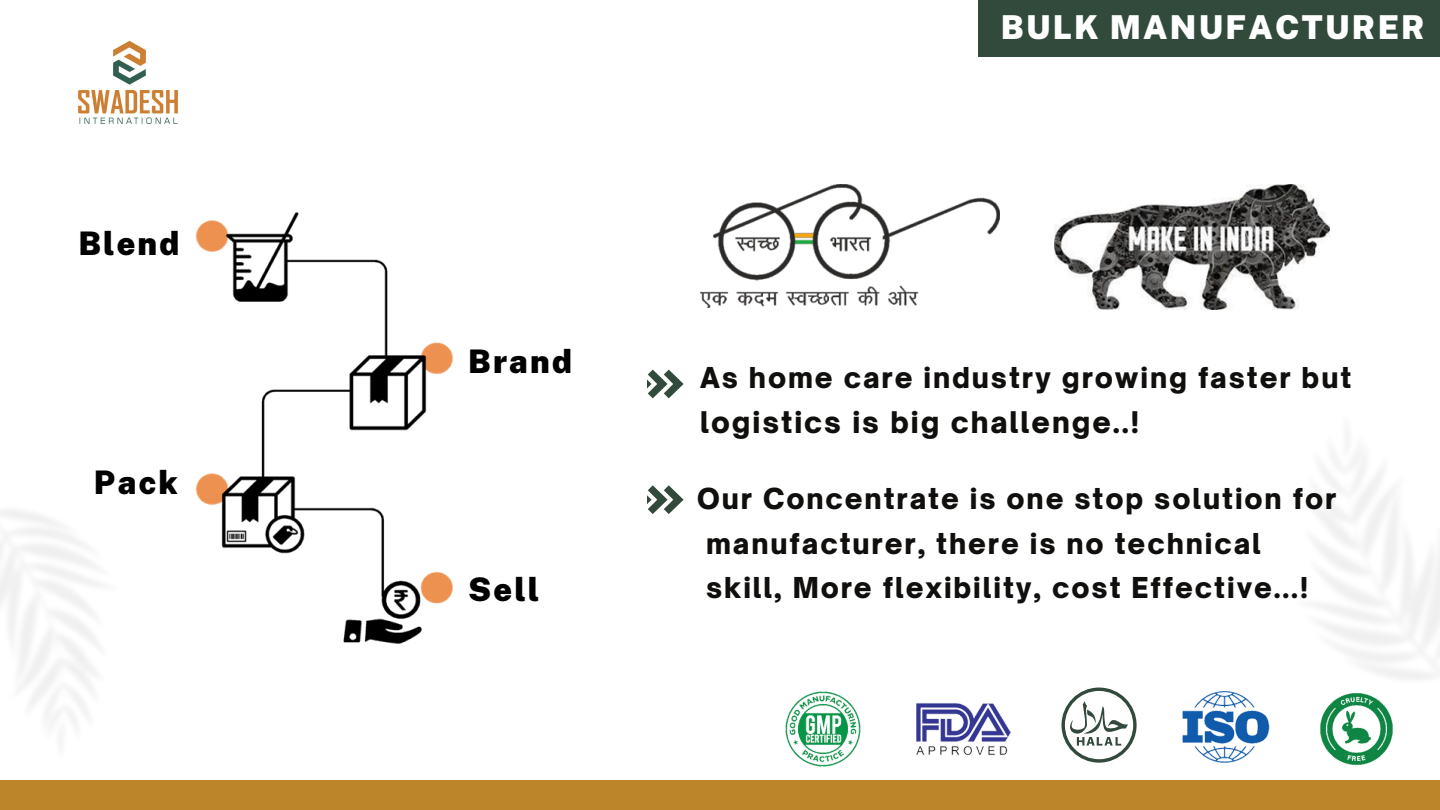
<style>
.page{position:relative;width:1440px;height:810px;background:#fff}
.page>*{position:absolute;margin:0;border:0;box-sizing:border-box;transform-origin:0 0}
.t1{font:900 32.9px "Public Sans";letter-spacing:.07em;color:#fff}
.t2{font:900 32.5px "Public Sans";letter-spacing:.07em;color:#000}
.t3{font:900 28.6px "Open Sauce One";letter-spacing:.07em;color:#100f0d}
.t4{font:900 27.6px "Open Sauce One";letter-spacing:.07em;color:#100f0d}
</style>
<div class="page">
<div style="left:0;top:780px;width:1440px;height:30px;background:#bd852a"></div>
<div style="left:979px;top:0;width:461px;height:56px;background:#314a3c"></div>
<img style="left:785px;top:691px;width:76px;height:76px">
<img style="left:916px;top:703px;width:95px;height:53px">
<svg style="left:1062px;top:688px;width:75px;height:75px"></svg>
<img style="left:1182px;top:691px;width:88px;height:72px">
<img style="left:1320px;top:692px;width:73px;height:73px">
<img style="left:196px;top:212px;width:257px;height:432px">
<img style="left:700px;top:185px;width:299px;height:123px">
<img style="left:1055px;top:185px;width:275px;height:125px">
<svg style="left:648px;top:370px;width:35px;height:28px"></svg>
<svg style="left:648px;top:485px;width:35px;height:29px"></svg>
<img style="left:77px;top:40px;width:102px;height:84px">
<h2 class="t2" style="left:78px;top:224px;width:103px">Blend</h2>
<p class="t2" style="left:94px;top:463px;width:86px">Pack</p>
<p class="t2" style="left:468px;top:342px;width:105px">Brand</p>
<p class="t2" style="left:468px;top:570px;width:73px">Sell</p>
<h2 class="t1" style="left:1001px;top:8px;width:425px">BULK MANUFACTURER</h2>
<p class="t4" style="left:700px;top:360px;width:653px">As home care industry growing faster but</p>
<p class="t3" style="left:700px;top:404px;width:441px">logistics is big challenge..!</p>
<p class="t4" style="left:697px;top:482px;width:641px">Our Concentrate is one stop solution for</p>
<p class="t4" style="left:706px;top:526px;width:556px">manufacturer, there is no technical</p>
<p class="t4" style="left:706px;top:570px;width:603px">skill, More flexibility, cost Effective...!</p>
</div>
